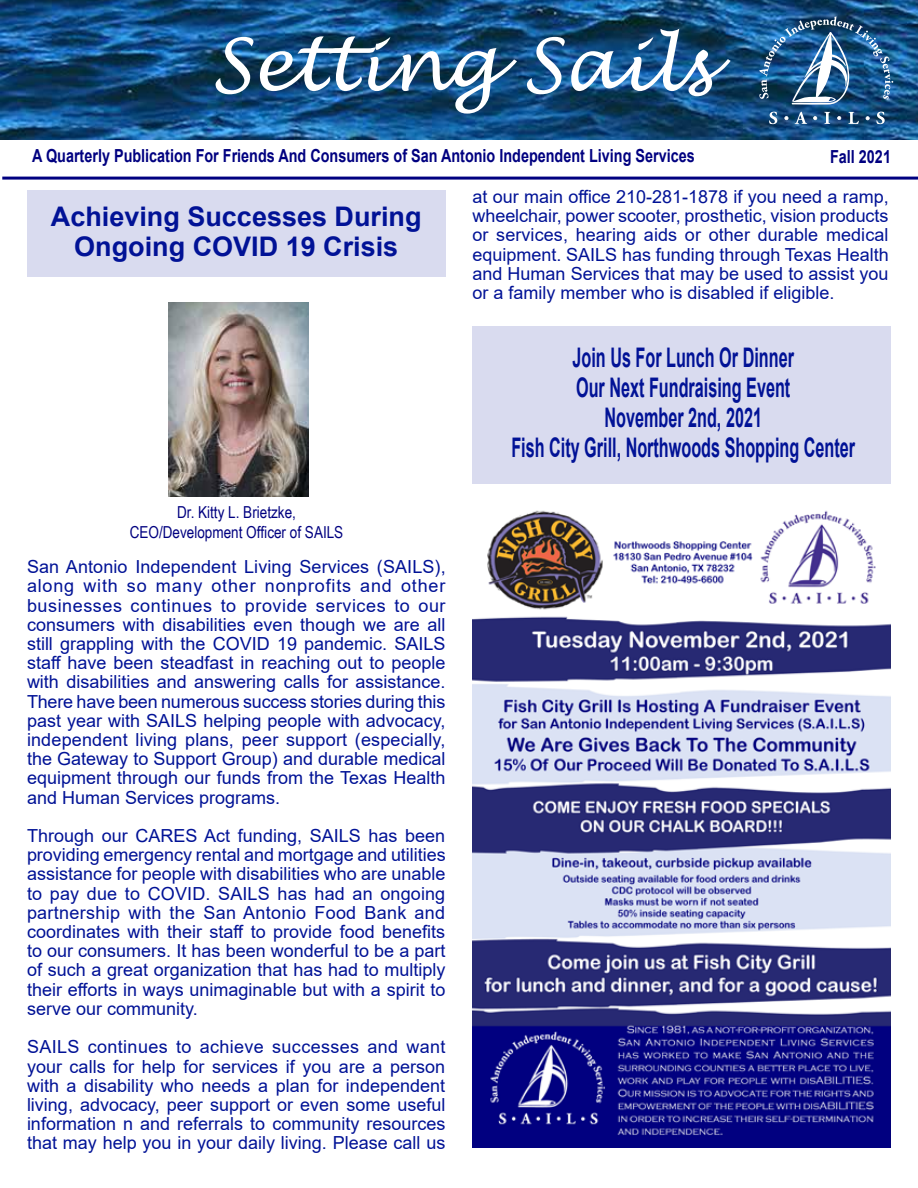
<style>
.page{position:relative;width:918px;height:1188px;background:#fff}
.page>*{position:absolute;margin:0;border:0;box-sizing:border-box;transform-origin:0 0}
.t1{font:italic 72px "Lucida Handwriting";color:#fff}
.t2{font:700 27px/30px "Arial";color:#011296;text-align:center;scale:.6 1}
.t3{font:700 27px/30px "Arial";color:#011296;text-align:center}
.t4{font:18px/19.2px "Arial";color:#011296;text-align:justify}
.t5{font:700 18px "Arial";color:#000080;scale:.8 1}
.t6{font:16.5px/19.5px "Arial Narrow";color:#000080;text-align:center}
</style>
<div class="page">
<img style="left:0;top:0;width:918px;height:140px">
<img style="left:759px;top:16px;width:134px;height:89px">
<svg style="left:769px;top:112px;width:8px;height:12px"></svg>
<svg style="left:795px;top:112px;width:12px;height:12px"></svg>
<svg style="left:824px;top:112px;width:6px;height:12px"></svg>
<svg style="left:848px;top:112px;width:11px;height:12px"></svg>
<svg style="left:876px;top:112px;width:9px;height:12px"></svg>
<svg style="left:784px;top:116px;width:4px;height:4px"></svg>
<svg style="left:813px;top:116px;width:4px;height:4px"></svg>
<svg style="left:837px;top:116px;width:4px;height:4px"></svg>
<svg style="left:866px;top:116px;width:4px;height:4px"></svg>
<img style="left:168px;top:303px;width:140px;height:194px">
<hr style="left:2px;top:177px;width:916px;height:3px;background:#000080">
<div style="left:27px;top:190px;width:419px;height:86px;background:#d9dbef"></div>
<img style="left:472px;top:510px;width:419px;height:638px">
<div style="left:472px;top:327px;width:419px;height:157px;background:#d9dbef"></div>
<h1 class="t1" style="left:211px;top:21px;width:502px">Setting Sails</h1>
<p class="t5" style="left:32px;top:143px;width:830px">A Quarterly Publication For Friends And Consumers of San Antonio Independent Living Services</p>
<p class="t5" style="left:830px;top:144px;width:78px">Fall 2021</p>
<h2 class="t3" style="left:51px;top:202px;width:372px">Achieving Successes During<br>Ongoing COVID 19 Crisis</h2>
<p class="t6" style="left:130px;top:502px;width:215px">Dr. Kitty L. Brietzke,<br>CEO/Development Officer of SAILS</p>
<p class="t4" style="left:27px;top:557px;width:420px">San Antonio Independent Living Services (SAILS), along with so many other nonprofits and other businesses continues to provide services to our consumers with disabilities even though we are all still grappling with the COVID 19 pandemic. SAILS staff have been steadfast in reaching out to people with disabilities and answering calls for assistance.<br>There have been numerous success stories during this past year with SAILS helping people with advocacy, independent living plans, peer support (especially, the Gateway to Support Group) and durable medical equipment through our funds from the Texas Health and Human Services programs.</p>
<p class="t4" style="left:27px;top:826px;width:420px">Through our CARES Act funding, SAILS has been providing emergency rental and mortgage and utilities assistance for people with disabilities who are unable to pay due to COVID. SAILS has had an ongoing partnership with the San Antonio Food Bank and coordinates with their staff to provide food benefits to our consumers. It has been wonderful to be a part of such a great organization that has had to multiply their efforts in ways unimaginable but with a spirit to serve our community.</p>
<p class="t4" style="left:27px;top:1037px;width:420px">SAILS continues to achieve successes and want your calls for help for services if you are a person with a disability who needs a plan for independent living, advocacy, peer support or even some useful information n and referrals to community resources that may help you in your daily living. Please call us</p>
<p class="t4" style="left:472px;top:187px;width:418px">at our main office 210-281-1878 if you need a ramp, wheelchair, power scooter, prosthetic, vision products or services, hearing aids or other durable medical equipment. SAILS has funding through Texas Health and Human Services that may be used to assist you or a family member who is disabled if eligible.</p>
<h2 class="t2" style="left:511px;top:343px;width:575px">Join Us For Lunch Or Dinner<br>Our Next Fundraising Event<br>November 2nd, 2021<br>Fish City Grill, Northwoods Shopping Center</h2>
</div>
